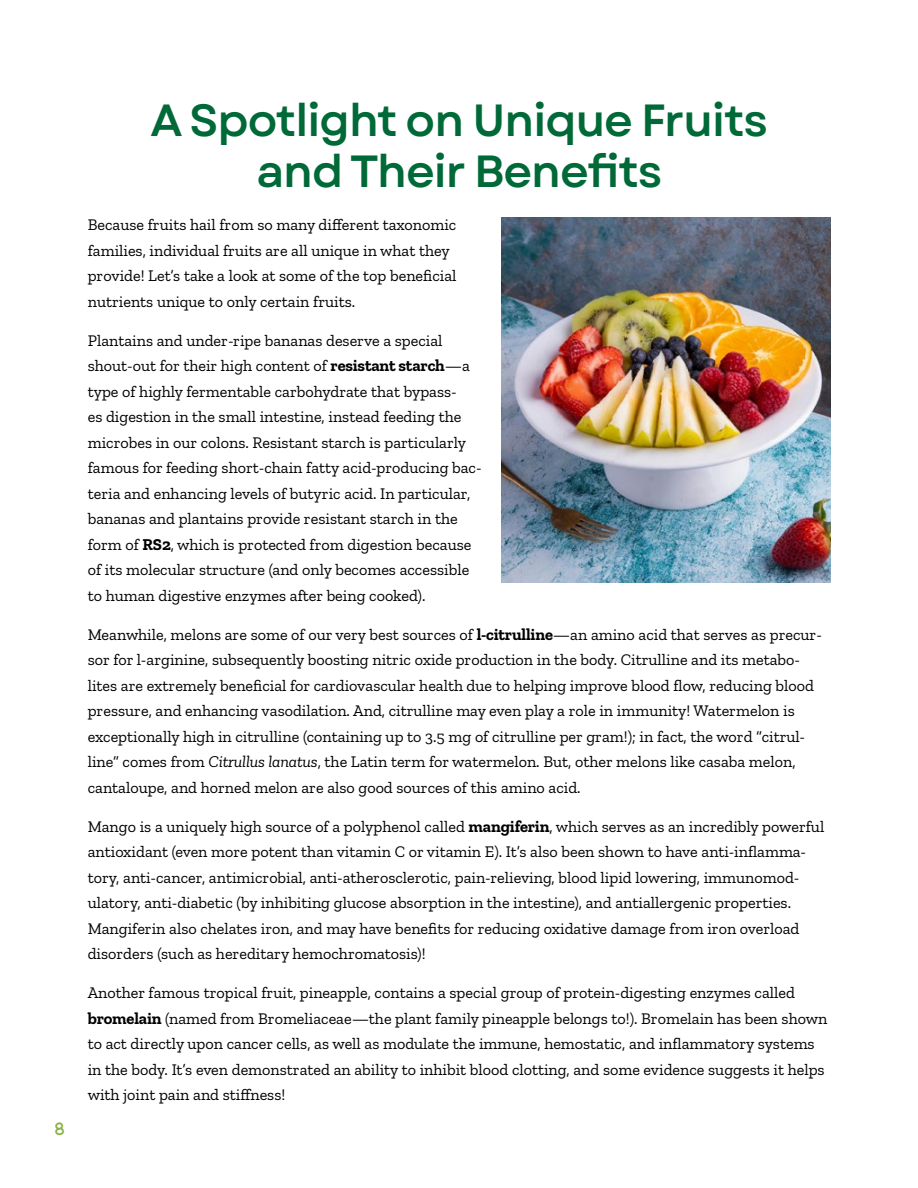
<style>
.page{position:relative;width:918px;height:1188px;background:#fff}
.page>*{position:absolute;margin:0;border:0;box-sizing:border-box;transform-origin:0 0}
.t1{font:45px/51px "Garet Variable";letter-spacing:-.02em;color:#006938;text-align:center}
.t2{font:18px "Hello Lori";color:#8ab147}
.t3{font:16.2px/25.5px "Zilla Slab";color:#000}
.s1{font-weight:700;font-size:16.5px}
.s2{font-style:italic;font-size:16.5px}
</style>
<div class="page">
<img style="left:502px;top:218px;width:328px;height:364px">
<p class="t2" style="left:55px;top:1118px;width:11px">8</p>
<h1 class="t1" style="left:150px;top:96px;width:619px">A Spotlight on Unique Fruits and Their Benefits</h1>
<p class="t3" style="left:88px;top:212px;width:370px">Because fruits hail from so many different taxonomic families, individual fruits are all unique in what they provide! Let’s take a look at some of the top beneficial nutrients unique to only certain fruits.</p>
<p class="t3" style="left:88px;top:328px;width:395px">Plantains and under-ripe bananas deserve a special shout-out for their high content of <span class="s1">resistant starch</span>—a type of highly fermentable carbohydrate that bypass-<br>es digestion in the small intestine, instead feeding the microbes in our colons. Resistant starch is particularly famous for feeding short-chain fatty acid-producing bac&shy;teria and enhancing levels of butyric acid. In particular, bananas and plantains provide resistant starch in the form of <span class="s1">RS2</span>, which is protected from digestion because of its molecular structure (and only becomes accessible to human digestive enzymes after being cooked).</p>
<p class="t3" style="left:88px;top:622px;width:736px">Meanwhile, melons are some of our very best sources of <span class="s1">l-citrulline</span>—an amino acid that serves as precur&shy;sor for l-arginine, subsequently boosting nitric oxide production in the body. Citrulline and its metabo&shy;lites are extremely beneficial for cardiovascular health due to helping improve blood flow, reducing blood pressure, and enhancing vasodilation. And, citrulline may even play a role in immunity! Watermelon is exceptionally high in citrulline (containing up to 3.5 mg of citrulline per gram!); in fact, the word “citrul&shy;line” comes from <span class="s2">Citrullus lanatus</span>, the Latin term for watermelon. But, other melons like casaba melon, cantaloupe, and horned melon are also good sources of this amino acid.</p>
<p class="t3" style="left:88px;top:814px;width:738px">Mango is a uniquely high source of a polyphenol called <span class="s1">mangiferin</span>, which serves as an incredibly powerful antioxidant (even more potent than vitamin C or vitamin E). It’s also been shown to have anti-inflamma&shy;tory, anti-cancer, antimicrobial, anti-atherosclerotic, pain-relieving, blood lipid lowering, immunomod&shy;ulatory, anti-diabetic (by inhibiting glucose absorption in the intestine), and antiallergenic properties.<br>Mangiferin also chelates iron, and may have benefits for reducing oxidative damage from iron overload disorders (such as hereditary hemochromatosis)!</p>
<p class="t3" style="left:88px;top:980px;width:741px">Another famous tropical fruit, pineapple, contains a special group of protein-digesting enzymes called <span class="s1">bromelain</span> (named from Bromeliaceae—the plant family pineapple belongs to!). Bromelain has been shown to act directly upon cancer cells, as well as modulate the immune, hemostatic, and inflammatory systems in the body. It’s even demonstrated an ability to inhibit blood clotting, and some evidence suggests it helps with joint pain and stiffness!</p>
</div>
